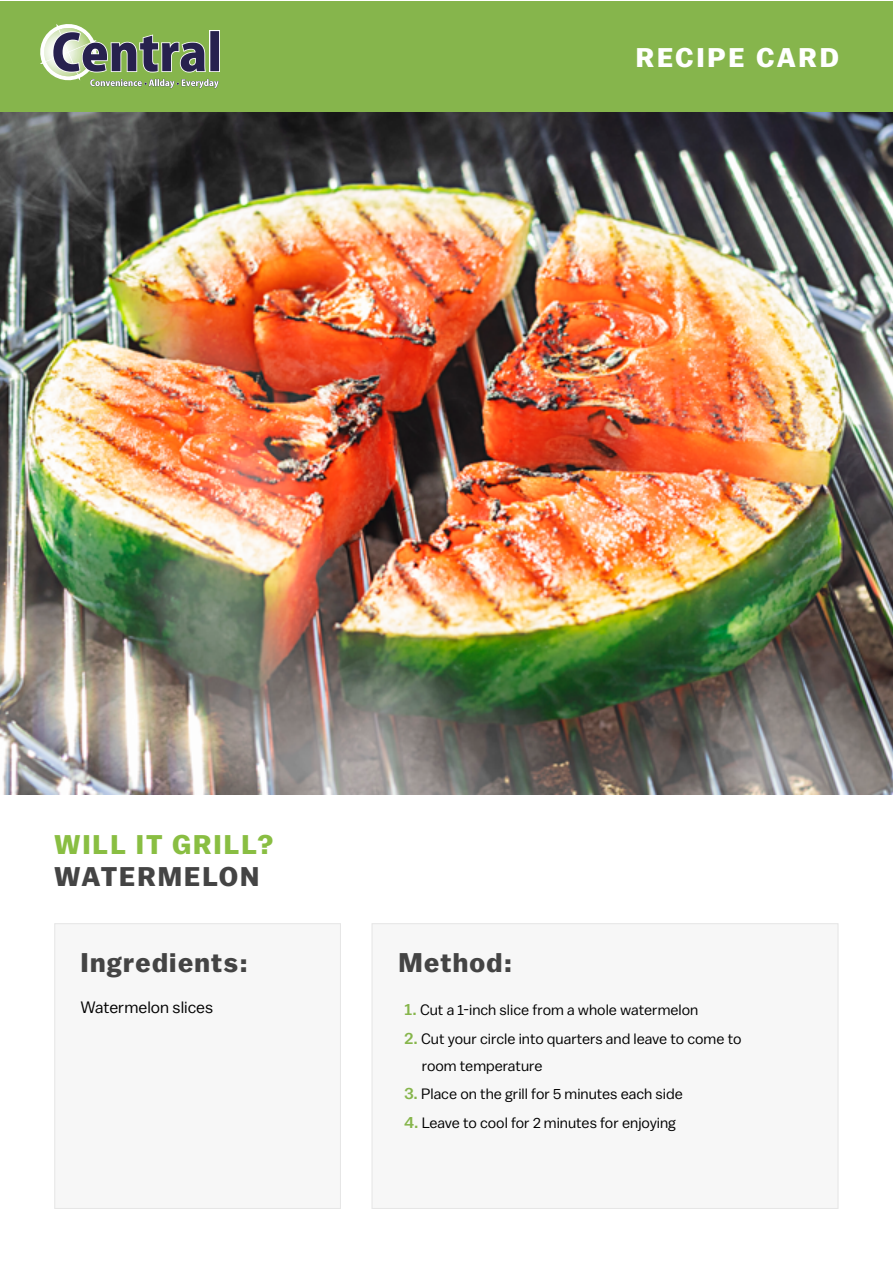
<style>
.page{position:relative;width:893px;height:1263px;background:#fff}
.page>*{position:absolute;margin:0;border:0;box-sizing:border-box;transform-origin:0 0}
.t1{font:700 27px "Balto";letter-spacing:.05em;color:#444}
.t2{font:700 27px "Balto";letter-spacing:.07em;color:#89be42}
.t3{font:700 27px "Balto";letter-spacing:.07em;color:#444}
.t4{font:700 27px "Balto";letter-spacing:.1em;color:#fff}
.t5{font:16.5px "Balto";color:#000}
.t6{font:15px/27px "Balto";color:#000}
.s1{font-weight:500;font-size:16.5px;color:#86b54b}
</style>
<div class="page">
<img style="left:0;top:112px;width:893px;height:682px">
<div style="left:54px;top:923px;width:287px;height:286px;background:#f7f7f7;border:1px solid #e6e6e6"></div>
<div style="left:371px;top:923px;width:467px;height:286px;background:#f7f7f7;border:1px solid #e6e6e6"></div>
<div style="left:0;top:1px;width:893px;height:111px;background:#86b54c"></div>
<div style="left:209px;top:30px;width:11px;height:42px;background:#eeedf1"></div>
<svg style="left:40px;top:24px;width:179px;height:64px"></svg>
<h1 class="t2" style="left:54px;top:828px;width:221px">WILL IT GRILL?</h1>
<h1 class="t3" style="left:54px;top:860px;width:207px">WATERMELON</h1>
<h1 class="t4" style="left:636px;top:41px;width:205px">RECIPE CARD</h1>
<h1 class="t1" style="left:80px;top:946px;width:169px">Ingredients:</h1>
<h1 class="t1" style="left:398px;top:946px;width:115px">Method:</h1>
<p class="t5" style="left:81px;top:997px;width:134px">Watermelon slices</p>
<p class="t6" style="left:405px;top:996px;width:295px"><span class="s1">1.</span> Cut a 1-inch slice from a whole watermelon</p>
<p class="t6" style="left:422px;top:1024px;width:321px;text-indent:-17px"><span class="s1">2.</span> Cut your circle into quarters and leave to come to room temperature</p>
<p class="t6" style="left:405px;top:1080px;width:280px"><span class="s1">3.</span> Place on the grill for 5 minutes each side</p>
<p class="t6" style="left:405px;top:1108px;width:273px"><span class="s1">4.</span> Leave to cool for 2 minutes for enjoying</p>
</div>
